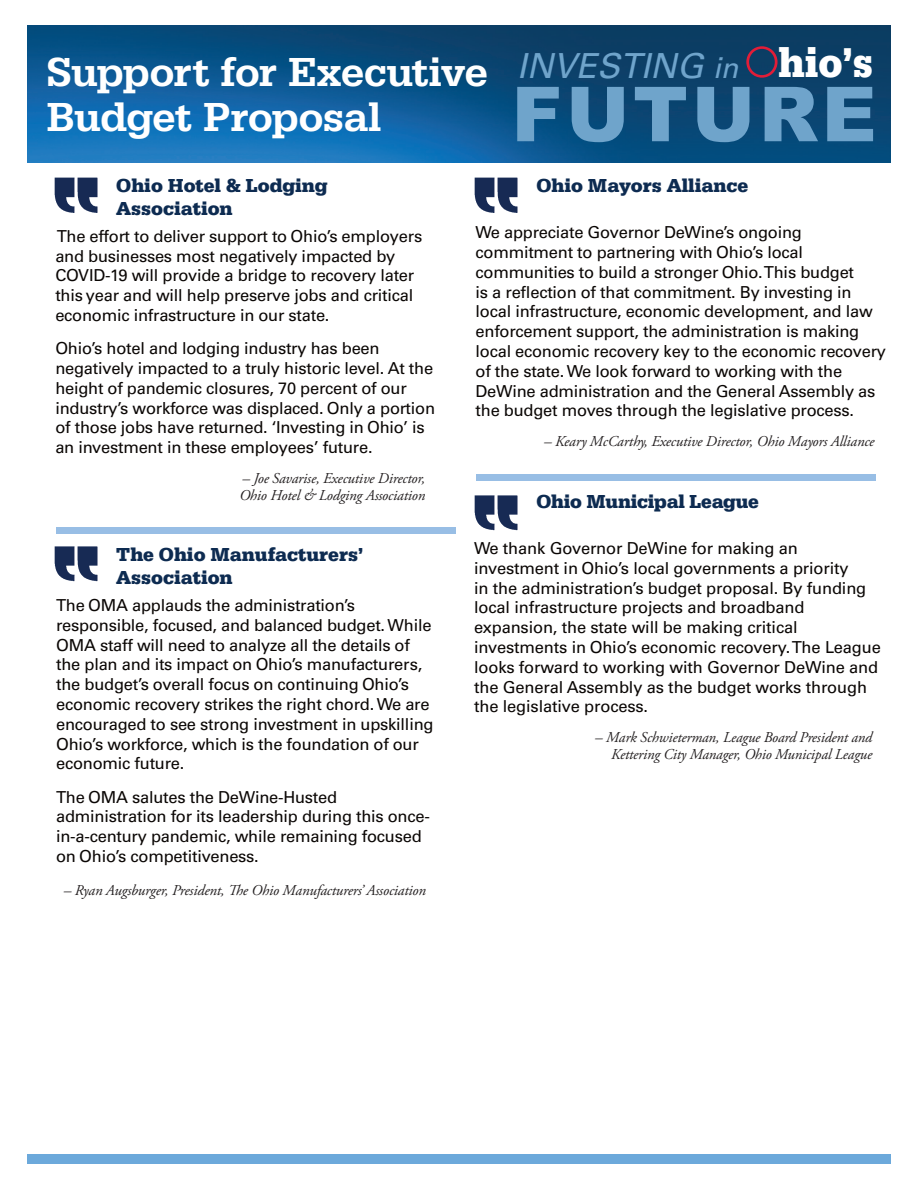
<style>
.page{position:relative;width:918px;height:1188px;background:#fff}
.page>*{position:absolute;margin:0;border:0;box-sizing:border-box;transform-origin:0 0}
.t1{font:900 75.9px "Arial";letter-spacing:.05em;color:#6fa4cb}
.t2{font:500 42px/45px "Serifa";letter-spacing:-.005em;color:#fff}
.t3{font:italic 34.5px "Univers LT Pro 55";color:#6fa4cb}
.t4{font:700 19.5px/23.4px "Serifa";color:#0d2b51}
.t5{font:16.5px/19.8px "Univers LT Pro 55 Roman";letter-spacing:-.015em;color:#0a0604}
.t6{font:italic 15px/16.5px "Adobe Garamond Pro";letter-spacing:-.01em;color:#231f20}
.s1{font-size:28.8px}
.s2{font-family:"Serifa";font-weight:700;font-style:normal;font-size:43.2px;color:#fff}
</style>
<div class="page">
<img style="left:27px;top:25px;width:864px;height:138px">
<div style="left:27px;top:1154px;width:864px;height:10px;background:#6ca9db"></div>
<svg style="left:746px;top:46px;width:32px;height:32px"></svg>
<div style="left:56px;top:527px;width:399px;height:6px;background:#98bee5"></div>
<img style="left:54px;top:177px;width:44px;height:36px">
<img style="left:474px;top:177px;width:44px;height:36px">
<img style="left:54px;top:546px;width:44px;height:36px">
<div style="left:476px;top:475px;width:400px;height:6px;background:#98bee5"></div>
<img style="left:474px;top:495px;width:44px;height:36px">
<h2 class="t2" style="left:46px;top:49px;width:443px">Support for Executive<br>Budget Proposal</h2>
<h3 class="t3" style="left:517px;top:45px;width:357px">INVESTING <span class="s1">in</span> <span class="s2">hio’s</span></h3>
<h1 class="t1" style="left:512px;top:59px;width:366px">FUTURE</h1>
<p class="t4" style="left:116px;top:174px;width:213px">Ohio Hotel &amp; Lodging<br>Association</p>
<p class="t5" style="left:55px;top:226px;width:369px">The effort to deliver support to Ohio’s employers and businesses most negatively impacted by COVID-19 will provide a bridge to recovery later this year and will help preserve jobs and critical economic infrastructure in our state.</p>
<p class="t5" style="left:55px;top:338px;width:381px">Ohio’s hotel and lodging industry has been negatively impacted to a truly historic level. At the height of pandemic closures, 70 percent of our industry’s workforce was displaced. Only a portion of those jobs have returned. ‘Investing in Ohio’ is an investment in these employees’ future.</p>
<p class="t6" style="left:239px;top:471px;width:187px">– Joe Savarise, Executive Director,<br>Ohio Hotel &amp; Lodging Association</p>
<p class="t4" style="left:116px;top:543px;width:249px">The Ohio Manufacturers’<br>Association</p>
<p class="t5" style="left:56px;top:595px;width:379px">The OMA applauds the administration’s responsible, focused, and balanced budget. While OMA staff will need to analyze all the details of the plan and its impact on Ohio’s manufacturers, the budget’s overall focus on continuing Ohio’s economic recovery strikes the right chord. We are encouraged to see strong investment in upskilling Ohio’s workforce, which is the foundation of our economic future.</p>
<p class="t5" style="left:56px;top:787px;width:375px">The OMA salutes the DeWine-Husted administration for its leadership during this once&shy;in-a-century pandemic, while remaining focused on Ohio’s competitiveness.</p>
<p class="t6" style="left:64px;top:883px;width:364px">– Ryan Augsburger, President, e Ohio Manufacturers’ Association</p>
<p class="t4" style="left:537px;top:174px;width:213px">Ohio Mayors Alliance</p>
<p class="t5" style="left:476px;top:222px;width:412px">We appreciate Governor DeWine’s ongoing commitment to partnering with Ohio’s local communities to build a stronger Ohio. This budget<br>is a reflection of that commitment. By investing in local infrastructure, economic development, and law enforcement support, the administration is making local economic recovery key to the economic recovery of the state. We look forward to working with the DeWine administration and the General Assembly as the budget moves through the legislative process.</p>
<p class="t6" style="left:544px;top:434px;width:332px">– Keary McCarthy, Executive Director, Ohio Mayors Alliance</p>
<p class="t4" style="left:537px;top:489px;width:224px">Ohio Municipal League</p>
<p class="t5" style="left:474px;top:538px;width:408px">We thank Governor DeWine for making an investment in Ohio’s local governments a priority<br>in the administration’s budget proposal. By funding local infrastructure projects and broadband expansion, the state will be making critical investments in Ohio’s economic recovery. The League looks forward to working with Governor DeWine and the General Assembly as the budget works through the legislative process.</p>
<p class="t6" style="left:595px;top:730px;width:278px;text-align:right">– Mark Schwieterman, League Board President and<br>Kettering City Manager, Ohio Municipal League</p>
</div>
